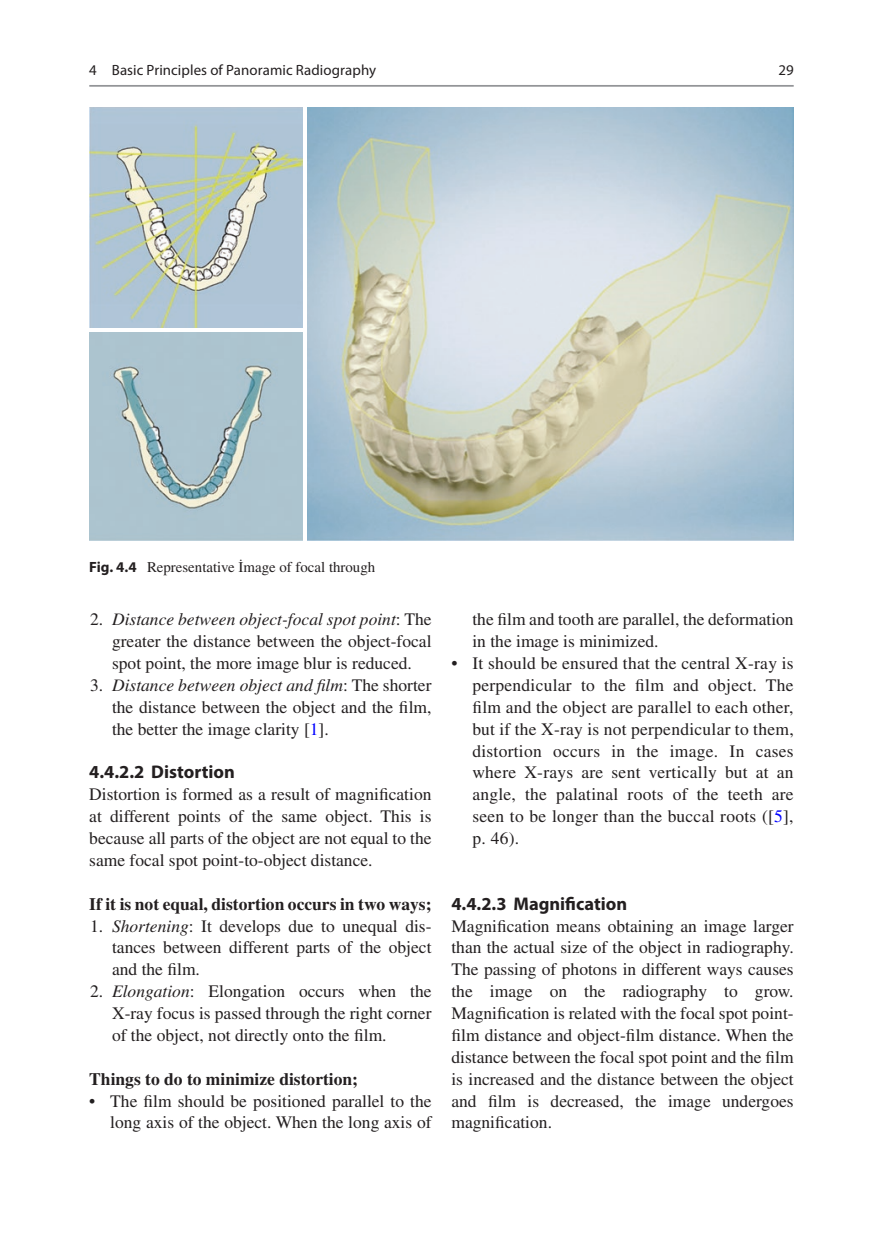
<style>
.page{position:relative;width:883px;height:1260px;background:#fff}
.page>*{position:absolute;margin:0;border:0;box-sizing:border-box;transform-origin:0 0}
._3_hd{font:700 18.38px "Myriad Pro";color:#231f20}
.Text_flush{font:17.5px/21.9px "Times LT Std";color:#231f20;text-align:justify}
.List_hd{font:700 17.5px "Times LT Std";color:#231f20}
.t1{font:14.88px "Myriad Pro";letter-spacing:.005em;color:#231f20}
.t2{font:14.88px "Times LT Std";color:#231f20}
.s1{font-family:"Myriad Pro";font-weight:700}
.s2{font-family:"STIX General"}
.s3{font-style:italic}
.s4{color:#00f}
</style>
<div class="page">
<img style="left:90px;top:332px;width:212px;height:209px">
<img style="left:90px;top:107px;width:212px;height:220px">
<img style="left:307px;top:107px;width:486px;height:434px">
<hr style="left:89px;top:85px;width:705px;height:2px;background:#939598">
<p class="t1" style="left:89px;top:61px;width:288px">4 Basic Principles of Panoramic Radiography</p>
<p class="t1" style="left:778px;top:61px;width:17px">29</p>
<p class="t2" style="left:89px;top:559px;width:287px"><span class="s1">Fig. 4.4</span> Representative <span class="s2">İ</span>mage of focal through</p>
<p class="Text_flush" style="left:112px;top:608px;width:321px;text-indent:-22px">2. <span class="s3">Distance between object-focal spot point</span>: The greater the distance between the object-focal spot point, the more image blur is reduced.</p>
<p class="Text_flush" style="left:112px;top:674px;width:321px;text-indent:-22px">3. <span class="s3">Distance between object and film</span>: The shorter the distance between the object and the film, the better the image clarity [<span class="s4">1</span>].</p>
<h4 class="_3_hd" style="left:89px;top:760px;width:147px">4.4.2.2 Distortion</h4>
<p class="Text_flush" style="left:89px;top:783px;width:344px">Distortion is formed as a result of magnification at different points of the same object. This is because all parts of the object are not equal to the same focal spot point-to-object distance.</p>
<p class="List_hd" style="left:89px;top:893px;width:344px">If it is not equal, distortion occurs in two ways;</p>
<p class="Text_flush" style="left:112px;top:915px;width:321px;text-indent:-22px">1. <span class="s3">Shortening</span>: It develops due to unequal dis&shy;tances between different parts of the object and the film.</p>
<p class="Text_flush" style="left:112px;top:980px;width:321px;text-indent:-22px">2. <span class="s3">Elongation</span>: Elongation occurs when the X-ray focus is passed through the right corner of the object, not directly onto the film.</p>
<p class="List_hd" style="left:89px;top:1068px;width:270px">Things to do to minimize distortion;</p>
<p class="Text_flush" style="left:89px;top:1090px;width:344px;text-align:right">• The film should be positioned parallel to the long axis of the object. When the long axis of</p>
<p class="Text_flush" style="left:472px;top:608px;width:323px">the film and tooth are parallel, the deformation in the image is minimized.</p>
<p class="Text_flush" style="left:472px;top:652px;width:323px;text-indent:-21px">• It should be ensured that the central X-ray is perpendicular to the film and object. The film and the object are parallel to each other, but if the X-ray is not perpendicular to them, distortion occurs in the image. In cases where X-rays are sent vertically but at an angle, the palatinal roots of the teeth are seen to be longer than the buccal roots ([<span class="s4">5</span>], p. 46).</p>
<h4 class="_3_hd" style="left:451px;top:892px;width:177px">4.4.2.3 Magnification</h4>
<p class="Text_flush" style="left:451px;top:915px;width:344px">Magnification means obtaining an image larger than the actual size of the object in radiography.<br>The passing of photons in different ways causes the image on the radiography to grow.<br>Magnification is related with the focal spot point&shy;film distance and object-film distance. When the distance between the focal spot point and the film is increased and the distance between the object and film is decreased, the image undergoes magnification.</p>
</div>
